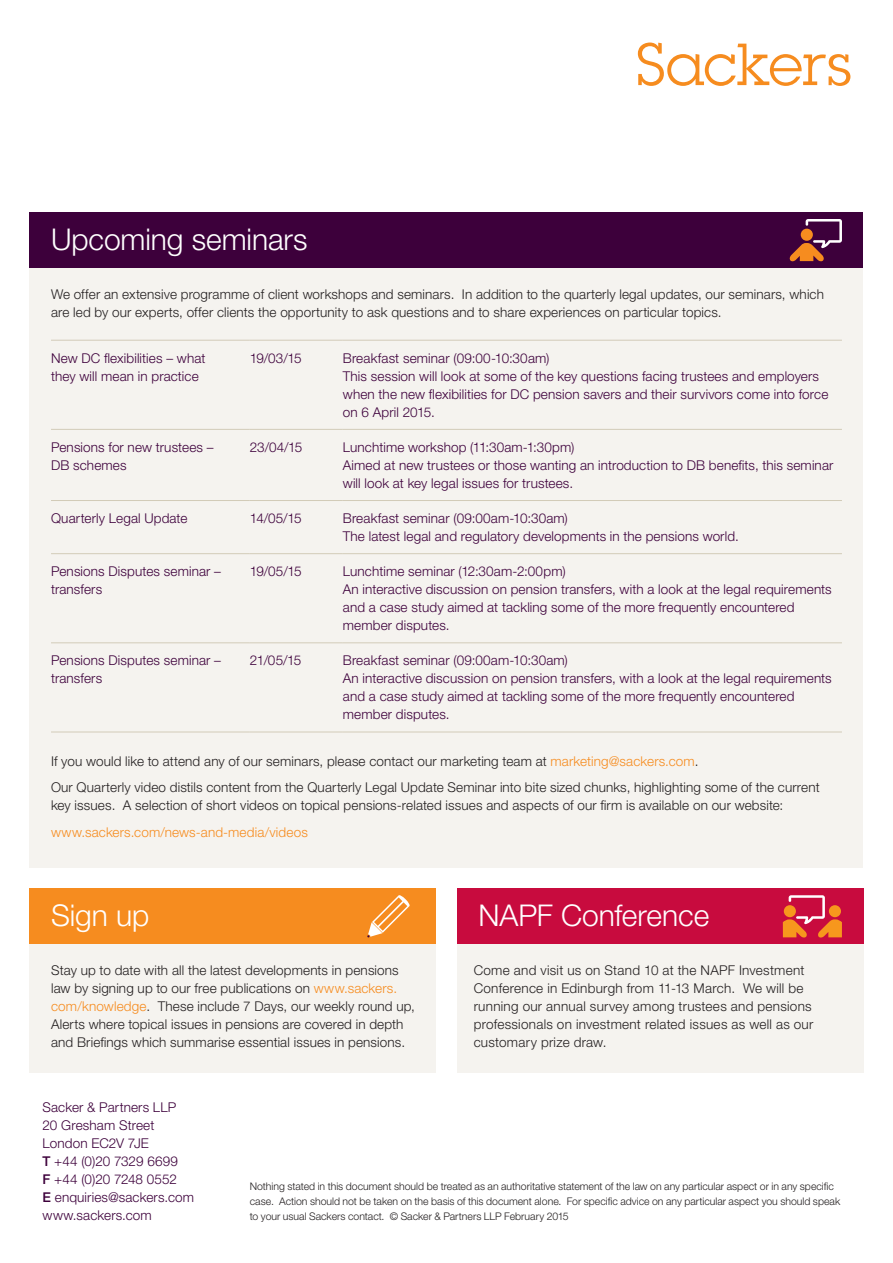
<style>
.page{position:relative;width:893px;height:1263px;background:#fff}
.page>*{position:absolute;margin:0;border:0;box-sizing:border-box;transform-origin:0 0}
.t1{font:300 30px "Helvetica Neue LT Std";letter-spacing:-.005em;color:#fff}
.t2{font:300 13.5px/18px "Helvetica Neue LT Std";letter-spacing:.01em;color:#3d003b}
.t3{font:300 13.5px/18px "Helvetica Neue LT Std";letter-spacing:.01em;color:#231f20}
.t4{font:300 13.5px "Helvetica Neue LT Std";letter-spacing:.01em;color:#f68c1f}
.t5{font:300 10.5px/15px "Helvetica Neue LT Std";color:#231f20}
.s1{color:#f68c1f}
.s2{font-weight:500}
</style>
<div class="page">
<div style="left:30px;top:213px;width:833px;height:654px;background:#f5f3ef"></div>
<div style="left:30px;top:889px;width:406px;height:184px;background:#f5f3ef"></div>
<div style="left:457px;top:889px;width:406px;height:184px;background:#f5f3ef"></div>
<div style="left:30px;top:213px;width:833px;height:55px;background:#3d003b"></div>
<div style="left:30px;top:889px;width:406px;height:55px;background:#f68c1f"></div>
<div style="left:457px;top:889px;width:406px;height:55px;background:#c80b3e"></div>
<svg style="left:790px;top:219px;width:52px;height:42px"></svg>
<hr style="left:51px;top:340px;width:199px;height:1px;background:#d2cbb8">
<hr style="left:250px;top:340px;width:93px;height:1px;background:#d2cbb8">
<hr style="left:343px;top:340px;width:499px;height:1px;background:#d2cbb8">
<hr style="left:51px;top:429px;width:199px;height:1px;background:#d2cbb8">
<hr style="left:250px;top:429px;width:93px;height:1px;background:#d2cbb8">
<hr style="left:343px;top:429px;width:499px;height:1px;background:#d2cbb8">
<hr style="left:51px;top:500px;width:199px;height:1px;background:#d2cbb8">
<hr style="left:250px;top:500px;width:93px;height:1px;background:#d2cbb8">
<hr style="left:343px;top:500px;width:499px;height:1px;background:#d2cbb8">
<hr style="left:51px;top:553px;width:199px;height:1px;background:#d2cbb8">
<hr style="left:250px;top:553px;width:93px;height:1px;background:#d2cbb8">
<hr style="left:343px;top:553px;width:499px;height:1px;background:#d2cbb8">
<hr style="left:51px;top:642px;width:199px;height:1px;background:#d2cbb8">
<hr style="left:250px;top:642px;width:93px;height:1px;background:#d2cbb8">
<hr style="left:343px;top:642px;width:499px;height:1px;background:#d2cbb8">
<hr style="left:51px;top:732px;width:199px;height:1px;background:#d2cbb8">
<hr style="left:250px;top:732px;width:93px;height:1px;background:#d2cbb8">
<hr style="left:343px;top:732px;width:499px;height:1px;background:#d2cbb8">
<svg style="left:638px;top:43px;width:212px;height:43px"></svg>
<svg style="left:367px;top:895px;width:43px;height:42px"></svg>
<svg style="left:783px;top:895px;width:59px;height:43px"></svg>
<h1 class="t1" style="left:51px;top:221px;width:258px">Upcoming seminars</h1>
<p class="t3" style="left:51px;top:285px;width:774px">We offer an extensive programme of client workshops and seminars. In addition to the quarterly legal updates, our seminars, which are led by our experts, offer clients the opportunity to ask questions and to share experiences on particular topics.</p>
<p class="t2" style="left:51px;top:348px;width:156px">New DC flexibilities – what they will mean in practice</p>
<p class="t2" style="left:250px;top:348px;width:53px">19/03/15</p>
<p class="t2" style="left:343px;top:348px;width:487px">Breakfast seminar (09:00-10:30am)<br>This session will look at some of the key questions facing trustees and employers when the new flexibilities for DC pension savers and their survivors come into force on 6 April 2015.</p>
<p class="t2" style="left:51px;top:438px;width:164px">Pensions for new trustees –<br>DB schemes</p>
<p class="t2" style="left:250px;top:438px;width:54px">23/04/15</p>
<p class="t2" style="left:343px;top:438px;width:492px">Lunchtime workshop (11:30am-1:30pm)<br>Aimed at new trustees or those wanting an introduction to DB benefits, this seminar will look at key legal issues for trustees.</p>
<p class="t2" style="left:51px;top:509px;width:138px">Quarterly Legal Update</p>
<p class="t2" style="left:250px;top:509px;width:53px">14/05/15</p>
<p class="t2" style="left:343px;top:509px;width:397px">Breakfast seminar (09:00am-10:30am)<br>The latest legal and regulatory developments in the pensions world.</p>
<p class="t2" style="left:51px;top:562px;width:171px">Pensions Disputes seminar – transfers</p>
<p class="t2" style="left:250px;top:562px;width:53px">19/05/15</p>
<p class="t2" style="left:343px;top:562px;width:490px">Lunchtime seminar (12:30am-2:00pm)<br>An interactive discussion on pension transfers, with a look at the legal requirements and a case study aimed at tackling some of the more frequently encountered member disputes.</p>
<p class="t2" style="left:51px;top:651px;width:171px">Pensions Disputes seminar – transfers</p>
<p class="t2" style="left:250px;top:651px;width:53px">21/05/15</p>
<p class="t2" style="left:343px;top:651px;width:490px">Breakfast seminar (09:00am-10:30am)<br>An interactive discussion on pension transfers, with a look at the legal requirements and a case study aimed at tackling some of the more frequently encountered member disputes.</p>
<p class="t3" style="left:51px;top:747px;width:770px;line-height:26.5px">If you would like to attend any of our seminars, please contact our marketing team at <span class="s1">marketing@sackers.com</span>.<br>Our Quarterly video distils content from the Quarterly Legal Update Seminar into bite sized chunks, highlighting some of the current</p>
<p class="t3" style="left:51px;top:796px;width:734px">key issues. A selection of short videos on topical pensions-related issues and aspects of our firm is available on our website:</p>
<p class="t4" style="left:51px;top:823px;width:258px">www.sackers.com/news-and-media/videos</p>
<h1 class="t1" style="left:51px;top:897px;width:100px">Sign up</h1>
<h1 class="t1" style="left:478px;top:897px;width:232px">NAPF Conference</h1>
<p class="t3" style="left:51px;top:961px;width:365px">Stay up to date with all the latest developments in pensions law by signing up to our free publications on <span class="s1">www.sackers. com/knowledge</span>. These include 7 Days, our weekly round up, Alerts where topical issues in pensions are covered in depth and Briefings which summarise essential issues in pensions.</p>
<p class="t3" style="left:474px;top:961px;width:341px">Come and visit us on Stand 10 at the NAPF Investment Conference in Edinburgh from 11-13 March. We will be running our annual survey among trustees and pensions professionals on investment related issues as well as our customary prize draw.</p>
<p class="t2" style="left:43px;top:1098px;width:153px">Sacker &amp; Partners LLP<br>20 Gresham Street<br>London EC2V 7JE<br><span class="s2">T</span> +44 (0)20 7329 6699<br><span class="s2">F</span> +44 (0)20 7248 0552<br><span class="s2">E</span> enquiries@sackers.com www.sackers.com</p>
<p class="t5" style="left:250px;top:1179px;width:592px">Nothing stated in this document should be treated as an authoritative statement of the law on any particular aspect or in any specific case. Action should not be taken on the basis of this document alone. For specific advice on any particular aspect you should speak to your usual Sackers contact. © Sacker &amp; Partners LLP February 2015</p>
</div>
